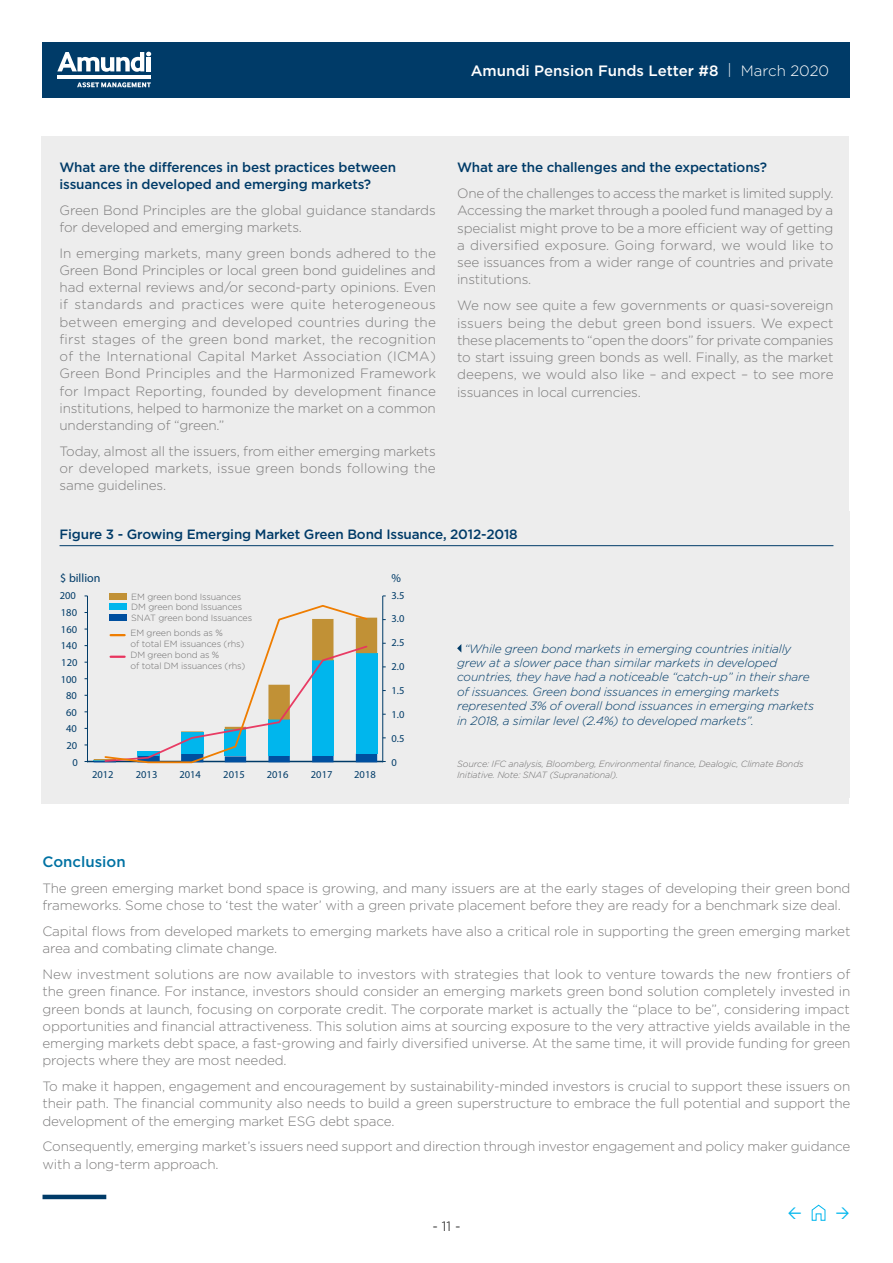
<style>
.page{position:relative;width:893px;height:1263px;background:#fff}
.page>*{position:absolute;margin:0;border:0;box-sizing:border-box;transform-origin:0 0}
.t1{font:500 15px "Gotham";color:#fff}
.t2{font:500 15px "Gotham";color:#0072a3}
.t3{font:300 13.5px/17.2px "Gotham";letter-spacing:-.01em;color:#7c7b7b;text-align:justify}
.t4{font:500 13.5px/16.5px "Gotham";letter-spacing:-.01em;color:#003b68}
.t5{font:300 13.5px "Gotham";color:#000}
.t6{font:italic 300 12px/14.4px "Gotham";letter-spacing:-.01em;color:#003b68}
.t7{font:12px "Museo Sans 500";color:#003b68}
.t8{font:10.5px "Museo Sans 500";color:#003b68}
.t9{font:300 9px/10.8px "Gotham";letter-spacing:-.01em;color:#706f6f}
.t10{font:italic 300 9px/10.8px "Gotham";letter-spacing:-.01em;color:#706f6f}
.s1{font-weight:300}
</style>
<div class="page">
<div style="left:41px;top:136px;width:808px;height:668px;background:#ededed"></div>
<svg style="left:811px;top:1204px;width:15px;height:17px"></svg>
<div style="left:43px;top:43px;width:807px;height:55px;background:#003b68"></div>
<svg style="left:57px;top:52px;width:94px;height:20px"></svg>
<hr style="left:147px;top:57px;width:4px;height:14px;background:#fff">
<hr style="left:58px;top:75px;width:93px;height:4px;background:#fff">
<svg style="left:77px;top:82px;width:74px;height:6px"></svg>
<hr style="left:43px;top:1195px;width:63px;height:4px;background:#003b68">
<div style="left:43px;top:511px;width:807px;height:286px;background:#ededed"></div>
<hr style="left:60px;top:545px;width:773px;height:1px;background:#003b68">
<hr style="left:382px;top:596px;width:1px;height:166px;background:#003b68">
<hr style="left:87px;top:596px;width:1px;height:166px;background:#003b68">
<hr style="left:87px;top:761px;width:296px;height:1px;background:#003b68">
<div style="left:109px;top:593px;width:17px;height:6px;background:#c19136"></div>
<div style="left:109px;top:603px;width:17px;height:7px;background:#00b6ed"></div>
<svg style="left:94px;top:604px;width:283px;height:160px"></svg>
<svg style="left:457px;top:644px;width:4px;height:8px"></svg>
<p class="t1" style="left:471px;top:61px;width:360px">Amundi Pension Funds Letter #8 <span class="s1">| March 2020</span></p>
<p class="t4" style="left:60px;top:159px;width:338px">What are the differences in best practices between issuances in developed and emerging markets?</p>
<p class="t3" style="left:60px;top:201px;width:378px">Green Bond Principles are the global guidance standards for developed and emerging markets.</p>
<p class="t3" style="left:60px;top:244px;width:378px">In emerging markets, many green bonds adhered to the Green Bond Principles or local green bond guidelines and had external reviews and/or second-party opinions. Even if standards and practices were quite heterogeneous between emerging and developed countries during the first stages of the green bond market, the recognition of the International Capital Market Association (ICMA)<br>Green Bond Principles and the Harmonized Framework for Impact Reporting, founded by development finance institutions, helped to harmonize the market on a common understanding of “green.”</p>
<p class="t3" style="left:60px;top:442px;width:378px">Today, almost all the issuers, from either emerging markets or developed markets, issue green bonds following the same guidelines.</p>
<p class="t4" style="left:457px;top:159px;width:311px">What are the challenges and the expectations?</p>
<p class="t3" style="left:457px;top:184px;width:378px">One of the challenges to access the market is limited supply.<br>Accessing the market through a pooled fund managed by a specialist might prove to be a more efficient way of getting a diversified exposure. Going forward, we would like to see issuances from a wider range of countries and private institutions.</p>
<p class="t3" style="left:457px;top:296px;width:378px">We now see quite a few governments or quasi-sovereign issuers being the debut green bond issuers. We expect these placements to “open the doors” for private companies to start issuing green bonds as well. Finally, as the market deepens, we would also like – and expect – to see more issuances in local currencies.</p>
<p class="t4" style="left:60px;top:526px;width:460px">Figure 3 - Growing Emerging Market Green Bond Issuance, 2012-2018</p>
<p class="t7" style="left:60px;top:570px;width:42px">$ billion</p>
<p class="t7" style="left:392px;top:570px;width:11px">%</p>
<p class="t8" style="left:60px;top:589px;width:18px">200</p>
<p class="t8" style="left:61px;top:606px;width:18px">180</p>
<p class="t8" style="left:61px;top:623px;width:18px">160</p>
<p class="t8" style="left:61px;top:639px;width:18px">140</p>
<p class="t8" style="left:61px;top:656px;width:18px">120</p>
<p class="t8" style="left:61px;top:672px;width:18px">100</p>
<p class="t8" style="left:66px;top:689px;width:12px">80</p>
<p class="t8" style="left:66px;top:706px;width:12px">60</p>
<p class="t8" style="left:66px;top:722px;width:12px">40</p>
<p class="t8" style="left:66px;top:739px;width:12px">20</p>
<p class="t8" style="left:72px;top:756px;width:7px">0</p>
<p class="t9" style="left:131px;top:591px;width:122px">EM green bond Issuances<br>DM green bond Issuances<br>SNAT green bond Issuances</p>
<p class="t9" style="left:131px;top:627px;width:116px">EM green bonds as %<br>of total EM issuances (rhs)<br>DM green bond as %<br>of total DM issuances (rhs)</p>
<p class="t8" style="left:92px;top:768px;width:23px">2012</p>
<p class="t8" style="left:136px;top:768px;width:23px">2013</p>
<p class="t8" style="left:179px;top:768px;width:23px">2014</p>
<p class="t8" style="left:223px;top:768px;width:23px">2015</p>
<p class="t8" style="left:267px;top:768px;width:23px">2016</p>
<p class="t8" style="left:311px;top:768px;width:23px">2017</p>
<p class="t8" style="left:354px;top:768px;width:23px">2018</p>
<p class="t8" style="left:392px;top:589px;width:14px">3.5</p>
<p class="t8" style="left:392px;top:612px;width:14px">3.0</p>
<p class="t8" style="left:392px;top:636px;width:14px">2.5</p>
<p class="t8" style="left:392px;top:660px;width:14px">2.0</p>
<p class="t8" style="left:392px;top:684px;width:14px">1.5</p>
<p class="t8" style="left:392px;top:708px;width:14px">1.0</p>
<p class="t8" style="left:392px;top:732px;width:14px">0.5</p>
<p class="t8" style="left:392px;top:756px;width:7px">0</p>
<p class="t6" style="left:457px;top:641px;width:358px;text-indent:7px">“While green bond markets in emerging countries initially grew at a slower pace than similar markets in developed countries, they have had a noticeable “catch-up” in their share of issuances. Green bond issuances in emerging markets represented 3% of overall bond issuances in emerging markets in 2018, a similar level (2.4%) to developed markets”.</p>
<p class="t10" style="left:457px;top:758px;width:348px">Source: IFC analysis, Bloomberg, Environmental finance, Dealogic, Climate Bonds<br>Initiative. Note: SNAT (Supranational).</p>
<p class="t2" style="left:43px;top:852px;width:85px">Conclusion</p>
<p class="t3" style="left:43px;top:879px;width:809px">The green emerging market bond space is growing, and many issuers are at the early stages of developing their green bond frameworks. Some chose to ‘test the water’ with a green private placement before they are ready for a benchmark size deal.</p>
<p class="t3" style="left:43px;top:922px;width:809px">Capital flows from developed markets to emerging markets have also a critical role in supporting the green emerging market area and combating climate change.</p>
<p class="t3" style="left:43px;top:965px;width:809px">New investment solutions are now available to investors with strategies that look to venture towards the new frontiers of the green finance. For instance, investors should consider an emerging markets green bond solution completely invested in green bonds at launch, focusing on corporate credit. The corporate market is actually the “place to be”, considering impact opportunities and financial attractiveness. This solution aims at sourcing exposure to the very attractive yields available in the emerging markets debt space, a fast-growing and fairly diversified universe. At the same time, it will provide funding for green projects where they are most needed.</p>
<p class="t3" style="left:43px;top:1077px;width:809px">To make it happen, engagement and encouragement by sustainability-minded investors is crucial to support these issuers on their path. The financial community also needs to build a green superstructure to embrace the full potential and support the development of the emerging market ESG debt space.</p>
<p class="t3" style="left:43px;top:1138px;width:809px">Consequently, emerging market’s issuers need support and direction through investor engagement and policy maker guidance with a long-term approach.</p>
<p class="t5" style="left:432px;top:1218px;width:30px">- 11 -</p>
</div>
